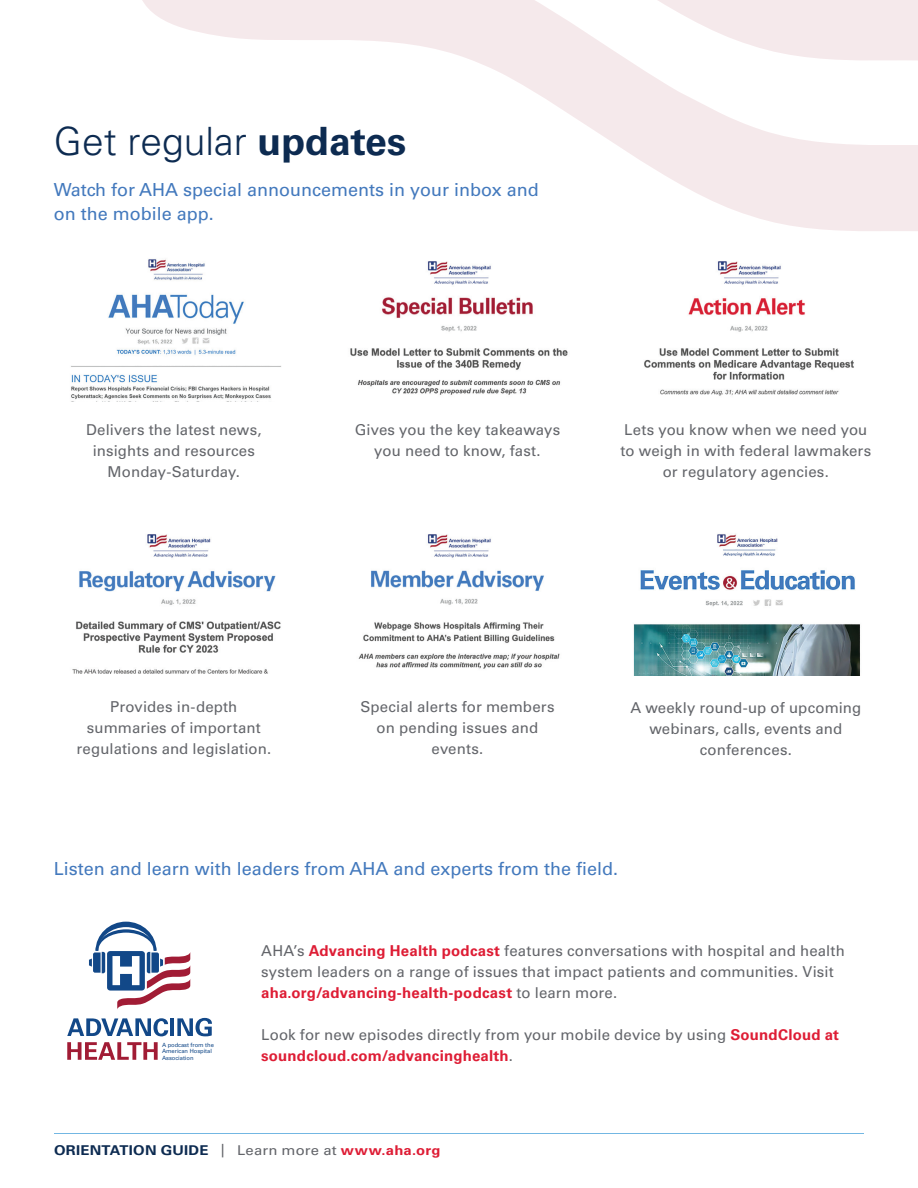
<style>
.page{position:relative;width:918px;height:1188px;background:#fff}
.page>*{position:absolute;margin:0;border:0;box-sizing:border-box;transform-origin:0 0}
.t1{font:300 39px "Univers LT Std";color:#0d2b51}
.t2{font:18px/24px "Univers LT Std";color:#4379bd}
.t3{font:15px/21px "Univers LT Std";letter-spacing:.01em;color:#63656a;text-align:center}
.t4{font:700 13.5px "Univers LT Std";letter-spacing:.015em;color:#0d2b51;scale:1.1 1}
.t5{font:5.85px/6.4px "Univers";letter-spacing:-.005em;color:#124888}
.s1{font-weight:700}
.s2{font-weight:700;color:#de1d35}
.s3{font-weight:400;color:#63656a}
.s4{color:#de1d35}
</style>
<div class="page">
<hr style="left:54px;top:1133px;width:810px;height:1px;background:#64b0e1">
<img style="left:350px;top:277px;width:218px;height:118px">
<img style="left:644px;top:277px;width:210px;height:119px">
<img style="left:72px;top:534px;width:209px;height:140px">
<img style="left:358px;top:534px;width:202px;height:135px">
<svg style="left:89px;top:922px;width:101px;height:87px"></svg>
<svg style="left:67px;top:1018px;width:101px;height:18px"></svg>
<hr style="left:170px;top:1018px;width:4px;height:18px;background:#124888">
<svg style="left:177px;top:1018px;width:35px;height:18px"></svg>
<svg style="left:67px;top:1042px;width:91px;height:18px"></svg>
<img style="left:71px;top:277px;width:210px;height:123px">
<img style="left:633px;top:534px;width:227px;height:142px">
<svg style="left:148px;top:121px;width:770px;height:156px"></svg>
<svg style="left:142px;top:0;width:776px;height:121px"></svg>
<h1 class="t1" style="left:54px;top:117px;width:354px">Get regular <span class="s1">updates</span></h1>
<p class="t2" style="left:54px;top:177px;width:486px">Watch for AHA special announcements in your inbox and on the mobile app.</p>
<p class="t3" style="left:86px;top:420px;width:177px">Delivers the latest news, insights and resources<br>Monday-Saturday.</p>
<p class="t3" style="left:355px;top:420px;width:207px">Gives you the key takeaways you need to know, fast.</p>
<p class="t3" style="left:620px;top:420px;width:252px">Lets you know when we need you to weigh in with federal lawmakers or regulatory agencies.</p>
<p class="t3" style="left:77px;top:696px;width:196px">Provides in-depth summaries of important regulations and legislation.</p>
<p class="t3" style="left:360px;top:696px;width:196px">Special alerts for members on pending issues and events.</p>
<p class="t3" style="left:630px;top:697px;width:233px">A weekly round-up of upcoming webinars, calls, events and conferences.</p>
<p class="t2" style="left:54px;top:856px;width:566px">Listen and learn with leaders from AHA and experts from the field.</p>
<p class="t5" style="left:162px;top:1041px;width:53px">A podcast from the<br>American Hospital<br>Association</p>
<p class="t3" style="left:261px;top:940px;width:585px;text-align:left">AHA’s <span class="s2">Advancing Health podcast</span> features conversations with hospital and health system leaders on a range of issues that impact patients and communities. Visit <span class="s2">aha.org/advancing-health-podcast</span> to learn more.</p>
<p class="t3" style="left:261px;top:1024px;width:579px;text-align:left">Look for new episodes directly from your mobile device by using <span class="s2">SoundCloud at soundcloud.com/advancinghealth</span>.</p>
<p class="t4" style="left:54px;top:1143px;width:353px">ORIENTATION GUIDE <span class="s3">| Learn more at</span> <span class="s4">www.aha.org</span></p>
</div>
